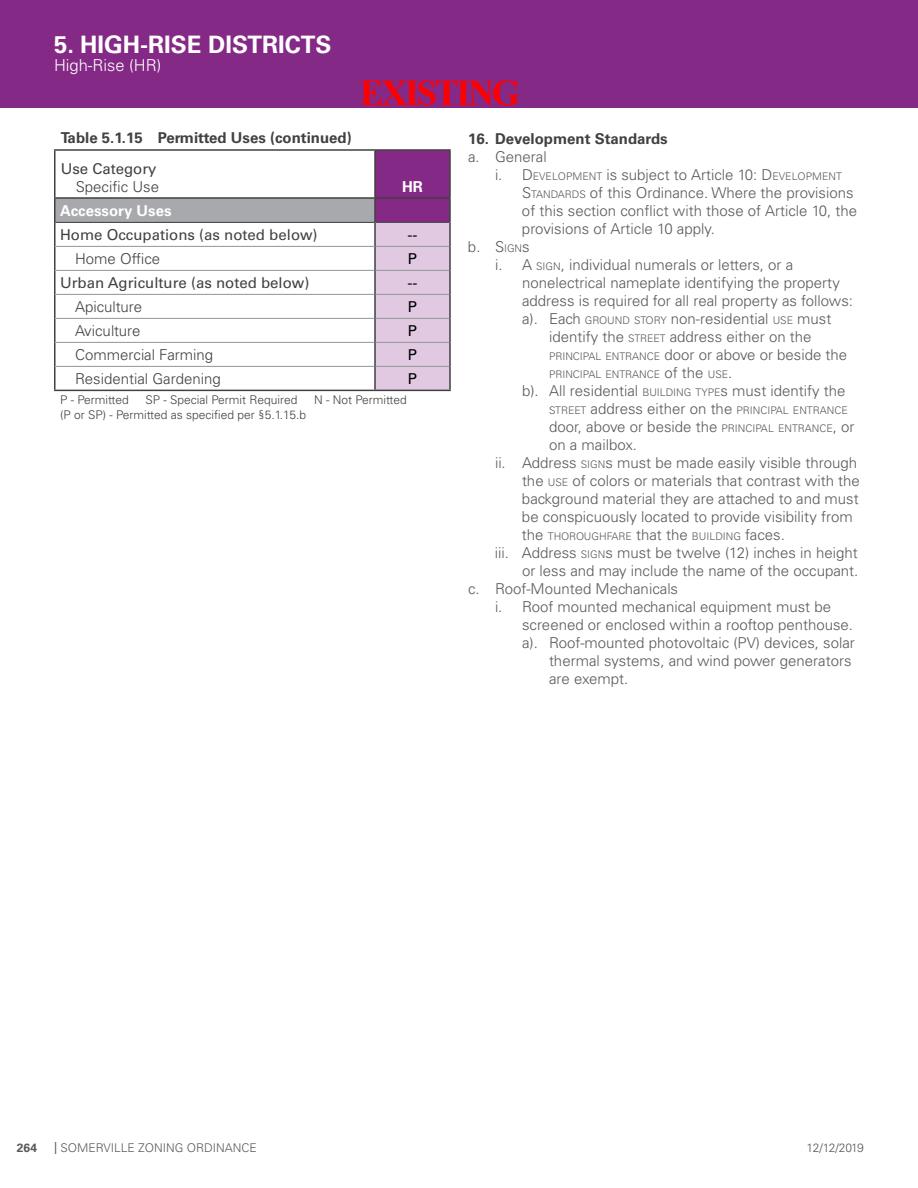
<style>
.page{position:relative;width:918px;height:1188px;background:#fff}
.page>*{position:absolute;margin:0;border:0;box-sizing:border-box;transform-origin:0 0}
.t1{font:700 36px "Times New Roman";letter-spacing:-.06em;color:#f00}
.t2{font:700 24px "Univers LT Std";color:#fff}
.t3{font:300 16.5px "Univers LT Std";color:#fff}
.t4{font:300 15px "Univers LT Std";color:#58595b}
.t5{font:300 15px "Univers LT Std";color:#414042}
.t6{font:15px "Univers LT Std";color:#414042}
.t7{font:700 15px "Univers LT Std";color:#414042}
.t8{font:700 15px "Univers LT Std";color:#fff}
.t9{font:15px "Univers LT Std";color:#000}
.t10{font:300 12px "Univers LT Std";color:#414042}
.t11{font:300 12px "Univers LT Std";color:#58595b}
.t12{font:700 12px "Univers LT Std";color:#58595b}
.t13{font:300 10.5px "Univers LT Std";color:#58595b}
.s1{font-style:inherit}
.s2{font-size:10.5px}
.s3{font-size:15px}
.s4{font-weight:400}
</style>
<div class="page">
<div style="left:0;top:0;width:918px;height:108px;background:#852986"></div>
<div style="left:55px;top:198px;width:320px;height:24px;background:#a7a9ac"></div>
<svg style="left:376px;top:151px;width:73px;height:239px;background:#c498c5"></svg>
<hr style="left:54px;top:390px;width:321px;height:1px;background:#414042">
<hr style="left:375px;top:390px;width:76px;height:1px;background:#414042">
<hr style="left:56px;top:222px;width:318px;height:1px;background:#414042">
<hr style="left:376px;top:222px;width:73px;height:1px;background:#414042">
<hr style="left:54px;top:149px;width:321px;height:2px;background:#414042">
<hr style="left:54px;top:151px;width:2px;height:46px;background:#414042">
<hr style="left:375px;top:149px;width:76px;height:2px;background:#414042">
<hr style="left:54px;top:197px;width:321px;height:2px;background:#414042">
<hr style="left:375px;top:197px;width:76px;height:2px;background:#414042">
<hr style="left:54px;top:199px;width:2px;height:23px;background:#414042">
<hr style="left:54px;top:222px;width:2px;height:24px;background:#414042">
<hr style="left:54px;top:246px;width:2px;height:24px;background:#414042">
<hr style="left:54px;top:270px;width:2px;height:24px;background:#414042">
<hr style="left:54px;top:294px;width:2px;height:24px;background:#414042">
<hr style="left:54px;top:318px;width:2px;height:24px;background:#414042">
<hr style="left:54px;top:342px;width:2px;height:24px;background:#414042">
<hr style="left:54px;top:366px;width:2px;height:24px;background:#414042">
<hr style="left:374px;top:151px;width:2px;height:46px;background:#414042">
<hr style="left:449px;top:151px;width:2px;height:46px;background:#414042">
<hr style="left:374px;top:199px;width:2px;height:23px;background:#414042">
<hr style="left:449px;top:199px;width:2px;height:23px;background:#414042">
<hr style="left:375px;top:246px;width:74px;height:1px;background:#939598">
<hr style="left:56px;top:270px;width:318px;height:1px;background:#939598">
<hr style="left:376px;top:270px;width:73px;height:1px;background:#939598">
<hr style="left:56px;top:294px;width:318px;height:1px;background:#939598">
<hr style="left:376px;top:294px;width:73px;height:1px;background:#939598">
<hr style="left:56px;top:318px;width:318px;height:1px;background:#939598">
<hr style="left:376px;top:318px;width:73px;height:1px;background:#939598">
<hr style="left:56px;top:342px;width:318px;height:1px;background:#939598">
<hr style="left:376px;top:342px;width:73px;height:1px;background:#939598">
<hr style="left:56px;top:366px;width:318px;height:1px;background:#939598">
<hr style="left:376px;top:366px;width:73px;height:1px;background:#939598">
<hr style="left:374px;top:222px;width:2px;height:24px;background:#414042">
<hr style="left:449px;top:222px;width:2px;height:24px;background:#414042">
<hr style="left:374px;top:247px;width:2px;height:23px;background:#414042">
<hr style="left:449px;top:246px;width:2px;height:24px;background:#414042">
<hr style="left:374px;top:270px;width:2px;height:24px;background:#414042">
<hr style="left:449px;top:270px;width:2px;height:24px;background:#414042">
<hr style="left:374px;top:294px;width:2px;height:24px;background:#414042">
<hr style="left:449px;top:294px;width:2px;height:24px;background:#414042">
<hr style="left:374px;top:318px;width:2px;height:24px;background:#414042">
<hr style="left:449px;top:318px;width:2px;height:24px;background:#414042">
<hr style="left:374px;top:342px;width:2px;height:24px;background:#414042">
<hr style="left:449px;top:342px;width:2px;height:24px;background:#414042">
<hr style="left:374px;top:366px;width:2px;height:24px;background:#414042">
<hr style="left:449px;top:366px;width:2px;height:24px;background:#414042">
<hr style="left:56px;top:246px;width:319px;height:1px;background:#939598">
<h2 class="t2" style="left:54px;top:31px;width:108px">5. High-rise</h2>
<h2 class="t2" style="left:208px;top:31px;width:32px">Districts</h2>
<p class="t3" style="left:54px;top:56px;width:109px">High-Rise (HR)</p>
<h1 class="t1" style="left:360px;top:67px;width:162px">EXISTING</h1>
<p class="t7" style="left:61px;top:129px;width:293px">Table 5.1.15 Permitted Uses (continued)</p>
<p class="t6" style="left:61px;top:160px;width:97px">Use Category</p>
<p class="t5" style="left:76px;top:178px;width:85px">Specific Use</p>
<p class="t8" style="left:402px;top:178px;width:22px">HR</p>
<p class="t8" style="left:60px;top:202px;width:113px">Accessory Uses</p>
<p class="t6" style="left:60px;top:226px;width:259px">Home Occupations (as noted below)</p>
<p class="t9" style="left:408px;top:226px;width:11px">--</p>
<p class="t5" style="left:75px;top:249px;width:87px">Home Office</p>
<p class="t9" style="left:408px;top:250px;width:11px">P</p>
<p class="t6" style="left:60px;top:274px;width:251px">Urban Agriculture (as noted below)</p>
<p class="t9" style="left:408px;top:274px;width:11px">--</p>
<p class="t5" style="left:75px;top:297px;width:69px">Apiculture</p>
<p class="t9" style="left:408px;top:298px;width:11px">P</p>
<p class="t5" style="left:75px;top:321px;width:67px">Aviculture</p>
<p class="t9" style="left:408px;top:322px;width:11px">P</p>
<p class="t5" style="left:75px;top:345px;width:140px">Commercial Farming</p>
<p class="t9" style="left:408px;top:346px;width:11px">P</p>
<p class="t5" style="left:75px;top:369px;width:147px">Residential Gardening</p>
<p class="t9" style="left:408px;top:370px;width:11px">P</p>
<p class="t10" style="left:60px;top:393px;width:70px">P - Permitted</p>
<p class="t10" style="left:146px;top:393px;width:153px">SP - Special Permit Required</p>
<p class="t10" style="left:314px;top:393px;width:94px">N - Not Permitted</p>
<p class="t10" style="left:60px;top:407px;width:247px">(P or SP) - Permitted as specified per §5.1.15.b</p>
<p class="t7" style="left:468px;top:130px;width:201px">16. Development Standards</p>
<p class="t4" style="left:468px;top:148px;width:80px">a. General</p>
<p class="t4" style="left:495px;top:166px;width:348px">i. <span class="s1">D</span> <span class="s2">EVELOPMENT</span> is subject to Article 10: <span class="s1">D</span> <span class="s2">EVELOPMENT</span></p>
<p class="t4" style="left:522px;top:184px;width:333px"><span class="s1">S</span><span class="s2">TANDARDS</span> of this Ordinance. Where the provisions</p>
<p class="t4" style="left:522px;top:202px;width:337px">of this section conflict with those of Article 10, the</p>
<p class="t4" style="left:522px;top:220px;width:194px">provisions of Article 10 apply.</p>
<p class="t4" style="left:468px;top:238px;width:63px">b. <span class="s1">S</span><span class="s2">IGN</span>s</p>
<p class="t4" style="left:495px;top:256px;width:300px">i. A <span class="s2">SIGN</span>, individual numerals or letters, or a</p>
<p class="t4" style="left:522px;top:274px;width:319px">nonelectrical nameplate identifying the property</p>
<p class="t4" style="left:522px;top:292px;width:333px">address is required for all real property as follows:</p>
<p class="t4" style="left:522px;top:310px;width:311px">a). Each <span class="s2">GROUND STORY</span> non-residential <span class="s2">USE</span> must</p>
<p class="t4" style="left:549px;top:328px;width:264px">identify the <span class="s2">STREET</span> address either on the</p>
<p class="t4" style="left:549px;top:346px;width:300px"><span class="s2">PRINCIPAL ENTRANCE</span> door or above or beside the</p>
<p class="t13" style="left:549px;top:368px;width:185px">PRINCIPAL ENTRANCE <span class="s3">of the</span> USE<span class="s3">.</span></p>
<p class="t4" style="left:522px;top:382px;width:325px">b). All residential <span class="s2">BUILDING TYPE</span>s must identify the</p>
<p class="t13" style="left:549px;top:404px;width:300px">STREET <span class="s3">address either on the</span> PRINCIPAL ENTRANCE</p>
<p class="t4" style="left:549px;top:418px;width:307px">door, above or beside the <span class="s2">PRINCIPAL ENTRANCE</span>, or</p>
<p class="t4" style="left:549px;top:436px;width:90px">on a mailbox.</p>
<p class="t4" style="left:495px;top:454px;width:364px">ii. Address <span class="s2">SIGN</span>s must be made easily visible through</p>
<p class="t4" style="left:522px;top:472px;width:339px">the <span class="s2">USE</span> of colors or materials that contrast with the</p>
<p class="t4" style="left:522px;top:490px;width:338px">background material they are attached to and must</p>
<p class="t4" style="left:522px;top:508px;width:332px">be conspicuously located to provide visibility from</p>
<p class="t13" style="left:522px;top:530px;width:264px"><span class="s3">the</span> THOROUGHFARE <span class="s3">that the</span> BUILDING <span class="s3">faces.</span></p>
<p class="t4" style="left:495px;top:544px;width:364px">iii. Address <span class="s2">SIGN</span>s must be twelve (12) inches in height</p>
<p class="t4" style="left:522px;top:562px;width:338px">or less and may include the name of the occupant.</p>
<p class="t4" style="left:468px;top:580px;width:212px">c. Roof-Mounted Mechanicals</p>
<p class="t4" style="left:495px;top:598px;width:338px">i. Roof mounted mechanical equipment must be</p>
<p class="t4" style="left:522px;top:616px;width:333px">screened or enclosed within a rooftop penthouse.</p>
<p class="t4" style="left:522px;top:634px;width:334px">a). Roof-mounted photovoltaic (PV) devices, solar</p>
<p class="t4" style="left:549px;top:652px;width:304px">thermal systems, and wind power generators</p>
<p class="t4" style="left:549px;top:670px;width:81px">are exempt.</p>
<p class="t12" style="left:17px;top:1141px;width:22px">264</p>
<p class="t11" style="left:54px;top:1141px;width:204px"><span class="s4">|</span> SOMERVILLE ZONING ORDINANCE</p>
<p class="t11" style="left:807px;top:1140px;width:59px">12/12/2019</p>
</div>
